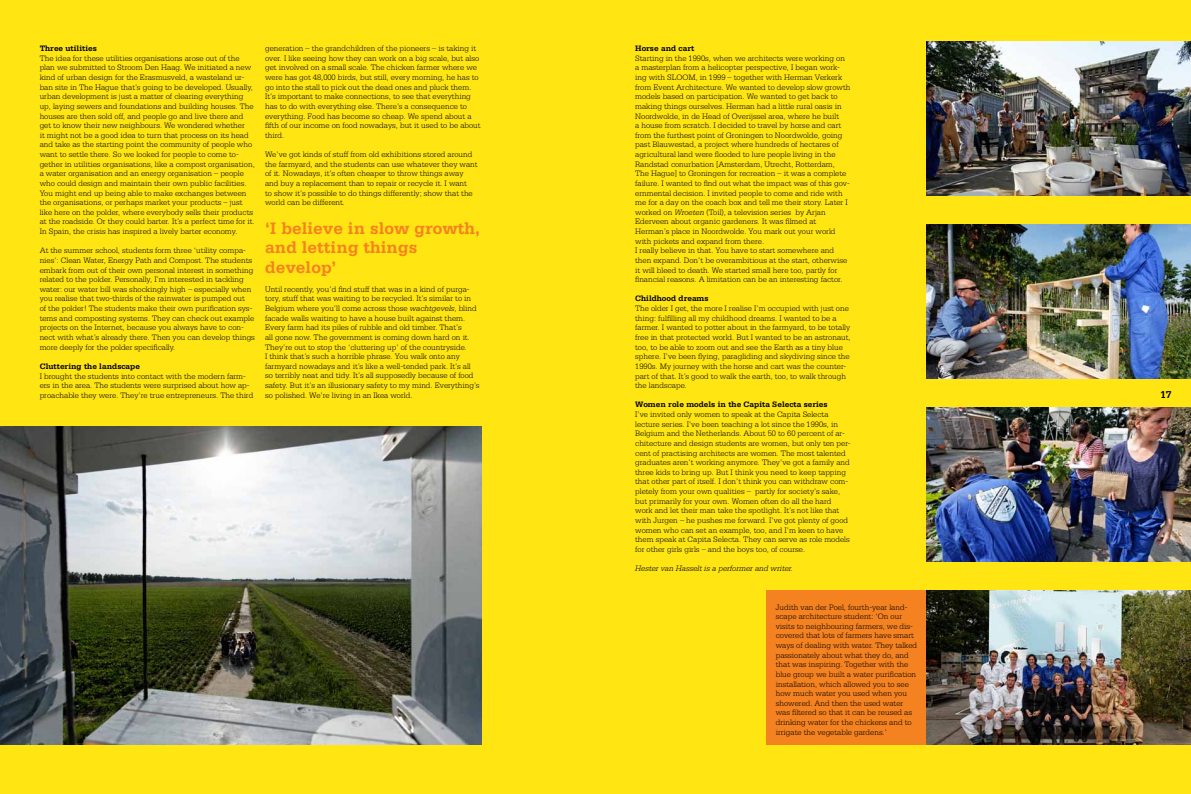
<style>
.page{position:relative;width:1191px;height:794px;background:#ffe512}
.page>*{position:absolute;margin:0;border:0;box-sizing:border-box;transform-origin:0 0}
.t1{font:700 17.5px/19.2px "Serifa";color:#f58220}
.t2{font:700 10.5px "Serifa";color:#000}
.t3{font:300 8.31px/9.6px "Serifa";color:#000}
.t4{font:700 8.31px "Serifa";color:#000}
.t5{font:italic 300 8.31px "Serifa";color:#000}
.s1{font-style:italic}
</style>
<div class="page">
<div style="left:766px;top:590px;width:169px;height:154px;background:#f58220"></div>
<img style="left:926px;top:225px;width:265px;height:153px">
<img style="left:926px;top:407px;width:265px;height:154px">
<img style="left:926px;top:41px;width:265px;height:154px">
<img style="left:926px;top:590px;width:265px;height:154px">
<img style="left:0;top:426px;width:481px;height:318px">
<p class="t4" style="left:40px;top:43px;width:59px">Three utilities</p>
<p class="t3" style="left:40px;top:53px;width:216px">The idea for these utilities organisations arose out of the plan we submitted to Stroom Den Haag. We initiated a new kind of urban design for the Erasmusveld, a wasteland ur&shy;ban site in The Hague that’s going to be developed. Usually, urban development is just a matter of clearing everything up, laying sewers and foundations and building houses. The houses are then sold off, and people go and live there and get to know their new neighbours. We wondered whether<br>it might not be a good idea to turn that process on its head and take as the starting point the community of people who want to settle there. So we looked for people to come to&shy;gether in utilities organisations, like a compost organisation, a water organisation and an energy organisation – people who could design and maintain their own public facilities.<br>You might end up being able to make exchanges between the organisations, or perhaps market your products – just like here on the polder, where everybody sells their products at the roadside. Or they could barter. It’s a perfect time for it.<br>In Spain, the crisis has inspired a lively barter economy.</p>
<p class="t3" style="left:40px;top:246px;width:217px">At the summer school, students form three ‘utility compa&shy;nies’: Clean Water, Energy Path and Compost. The students embark from out of their own personal interest in something related to the polder. Personally, I’m interested in tackling water: our water bill was shockingly high – especially when you realise that two-thirds of the rainwater is pumped out<br>of the polder! The students make their own purification sys&shy;tems and composting systems. They can check out example projects on the Internet, because you always have to con&shy;nect with what’s already there. Then you can develop things more deeply for the polder specifically.</p>
<p class="t4" style="left:40px;top:361px;width:102px">Cluttering the landscape</p>
<p class="t3" style="left:40px;top:371px;width:215px">I brought the students into contact with the modern farm&shy;ers in the area. The students were surprised about how ap&shy;proachable they were. They’re true entrepreneurs. The third</p>
<p class="t3" style="left:265px;top:44px;width:217px">generation – the grandchildren of the pioneers – is taking it over. I like seeing how they can work on a big scale, but also get involved on a small scale. The chicken farmer where we were has got 48,000 birds, but still, every morning, he has to go into the stall to pick out the dead ones and pluck them.<br>It’s important to make connections, to see that everything has to do with everything else. There’s a consequence to everything. Food has become so cheap. We spend about a fifth of our income on food nowadays, but it used to be about third.</p>
<p class="t3" style="left:265px;top:150px;width:214px">We’ve got kinds of stuff from old exhibitions stored around the farmyard, and the students can use whatever they want of it. Nowadays, it’s often cheaper to throw things away and buy a replacement than to repair or recycle it. I want<br>to show it’s possible to do things differently; show that the world can be different.</p>
<h1 class="t1" style="left:265px;top:219px;width:216px">‘I believe in slow growth, and letting things develop’</h1>
<p class="t3" style="left:265px;top:284px;width:216px">Until recently, you’d find stuff that was in a kind of purga&shy;tory, stuff that was waiting to be recycled. It’s similar to in Belgium where you’ll come across those <span class="s1">wachtgevels</span>, blind facade walls waiting to have a house built against them.<br>Every farm had its piles of rubble and old timber. That’s<br>all gone now. The government is coming down hard on it.<br>They’re out to stop the ‘cluttering up’ of the countryside.<br>I think that’s such a horrible phrase. You walk onto any farmyard nowadays and it’s like a well-tended park. It’s all so terribly neat and tidy. It’s all supposedly because of food safety. But it’s an illusionary safety to my mind. Everything’s so polished. We’re living in an Ikea world.</p>
<p class="t4" style="left:635px;top:43px;width:61px">Horse and cart</p>
<p class="t3" style="left:635px;top:53px;width:217px">Starting in the 1990s, when we architects were working on a masterplan from a helicopter perspective, I began work&shy;ing with SLOOM, in 1999 – together with Herman Verkerk from Event Architecture. We wanted to develop slow growth models based on participation. We wanted to get back to making things ourselves. Herman had a little rural oasis in Noordwolde, in de Head of Overijssel area, where he built<br>a house from scratch. I decided to travel by horse and cart from the furthest point of Groningen to Noordwolde, going past Blauwestad, a project where hundreds of hectares of agricultural land were flooded to lure people living in the Randstad conurbation [Amsterdam, Utrecht, Rotterdam, The Hague] to Groningen for recreation – it was a complete failure. I wanted to find out what the impact was of this gov&shy;ernmental decision. I invited people to come and ride with me for a day on the coach box and tell me their story. Later I worked on <span class="s1">Wroeten</span> (Toil), a television series by Arjan Ederveen about organic gardeners. It was filmed at Herman’s place in Noordwolde. You mark out your world with pickets and expand from there.<br>I really believe in that. You have to start somewhere and then expand. Don’t be overambitious at the start, otherwise it will bleed to death. We started small here too, partly for financial reasons. A limitation can be an interesting factor.</p>
<p class="t4" style="left:635px;top:294px;width:75px">Childhood dreams</p>
<p class="t3" style="left:635px;top:304px;width:217px">The older I get, the more I realise I’m occupied with just one thing: fulfilling all my childhood dreams. I wanted to be a farmer. I wanted to potter about in the farmyard, to be totally free in that protected world. But I wanted to be an astronaut, too, to be able to zoom out and see the Earth as a tiny blue sphere. I’ve been flying, paragliding and skydiving since the 1990s. My journey with the horse and cart was the counter&shy;part of that. It’s good to walk the earth, too, to walk through the landscape.</p>
<p class="t4" style="left:635px;top:400px;width:194px">Women role models in the Capita Selecta series</p>
<p class="t3" style="left:635px;top:409px;width:217px">I’ve invited only women to speak at the Capita Selecta lecture series. I’ve been teaching a lot since the 1990s, in Belgium and the Netherlands. About 50 to 60 percent of ar&shy;chitecture and design students are women, but only ten per&shy;cent of practising architects are women. The most talented graduates aren’t working anymore. They’ve got a family and three kids to bring up. But I think you need to keep tapping that other part of itself. I don’t think you can withdraw com&shy;pletely from your own qualities – partly for society’s sake, but primarily for your own. Women often do all the hard work and let their man take the spotlight. It’s not like that with Jurgen – he pushes me forward. I’ve got plenty of good women who can set an example, too, and I’m keen to have them speak at Capita Selecta. They can serve as role models for other girls girls – and the boys too, of course.</p>
<p class="t5" style="left:635px;top:564px;width:160px">Hester van Hasselt is a performer and writer.</p>
<p class="t3" style="left:776px;top:602px;width:143px">Judith van der Poel, fourth-year land&shy;scape architecture student: ‘On our visits to neighbouring farmers, we dis&shy;covered that lots of farmers have smart ways of dealing with water. They talked passionately about what they do, and that was inspiring. Together with the blue group we built a water purification installation, which allowed you to see how much water you used when you showered. And then the used water was filtered so that it can be reused as drinking water for the chickens and to irrigate the vegetable gardens.’</p>
<p class="t2" style="left:1160px;top:388px;width:13px">17</p>
</div>
